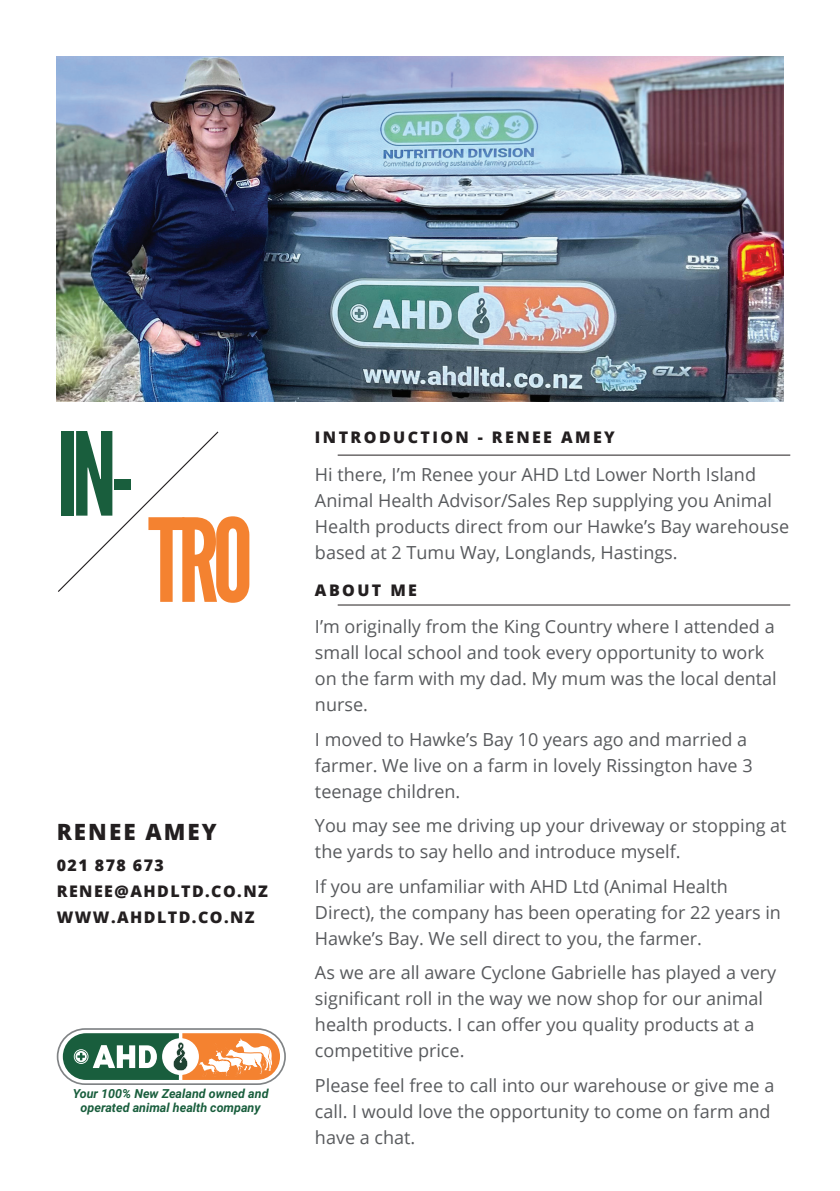
<style>
.page{position:relative;width:840px;height:1191px;background:#fff}
.page>*{position:absolute;margin:0;border:0;box-sizing:border-box;transform-origin:0 0}
.t1{font:115px "League Gothic";color:#195e3d}
.t2{font:115px "League Gothic";color:#f48230}
.t3{font:800 22.4px "Open Sans";letter-spacing:.09em;color:#231f20}
.t4{font:18px/26px "Open Sans";color:#585a5d}
.t5{font:800 16px/26px "Open Sans";letter-spacing:.09em;color:#231f20}
.t6{font:800 16px "Open Sans";letter-spacing:.15em;color:#231f20}
.t7{font:italic 700 12.4px/13.8px "Roboto";color:#195e3d;text-align:center}
</style>
<div class="page">
<img style="left:57px;top:57px;width:725px;height:344px">
<hr style="left:337px;top:454px;width:452px;height:1px;background:#231f20">
<hr style="left:337px;top:604px;width:452px;height:1px;background:#231f20">
<svg style="left:58px;top:431px;width:161px;height:161px"></svg>
<svg style="left:57px;top:1028px;width:229px;height:57px"></svg>
<h1 class="t1" style="left:57px;top:406px;width:80px">IN-</h1>
<h1 class="t2" style="left:148px;top:492px;width:106px">TRO</h1>
<p class="t3" style="left:57px;top:814px;width:161px">RENEE AMEY</p>
<p class="t5" style="left:57px;top:851px;width:212px">021 878 673<br>RENEE@AHDLTD.CO.NZ<br>WWW.AHDLTD.CO.NZ</p>
<p class="t7" style="left:73px;top:1086px;width:197px">Your 100% New Zealand owned and operated animal health company</p>
<p class="t6" style="left:315px;top:425px;width:301px">INTRODUCTION - RENEE AMEY</p>
<p class="t4" style="left:315px;top:460px;width:475px">Hi there, I’m Renee your AHD Ltd Lower North Island Animal Health Advisor/Sales Rep supplying you Animal Health products direct from our Hawke’s Bay warehouse based at 2 Tumu Way, Longlands, Hastings.</p>
<p class="t5" style="left:315px;top:576px;width:103px">ABOUT ME</p>
<p class="t4" style="left:315px;top:613px;width:463px">I’m originally from the King Country where I attended a small local school and took every opportunity to work on the farm with my dad. My mum was the local dental nurse.</p>
<p class="t4" style="left:315px;top:726px;width:439px">I moved to Hawke’s Bay 10 years ago and married a farmer. We live on a farm in lovely Rissington have 3 teenage children.</p>
<p class="t4" style="left:315px;top:812px;width:473px">You may see me driving up your driveway or stopping at the yards to say hello and introduce myself.</p>
<p class="t4" style="left:315px;top:873px;width:467px">If you are unfamiliar with AHD Ltd (Animal Health<br>Direct), the company has been operating for 22 years in<br>Hawke’s Bay. We sell direct to you, the farmer.</p>
<p class="t4" style="left:315px;top:959px;width:462px">As we are all aware Cyclone Gabrielle has played a very significant roll in the way we now shop for our animal health products. I can offer you quality products at a competitive price.</p>
<p class="t4" style="left:315px;top:1072px;width:460px">Please feel free to call into our warehouse or give me a call. I would love the opportunity to come on farm and have a chat.</p>
</div>
